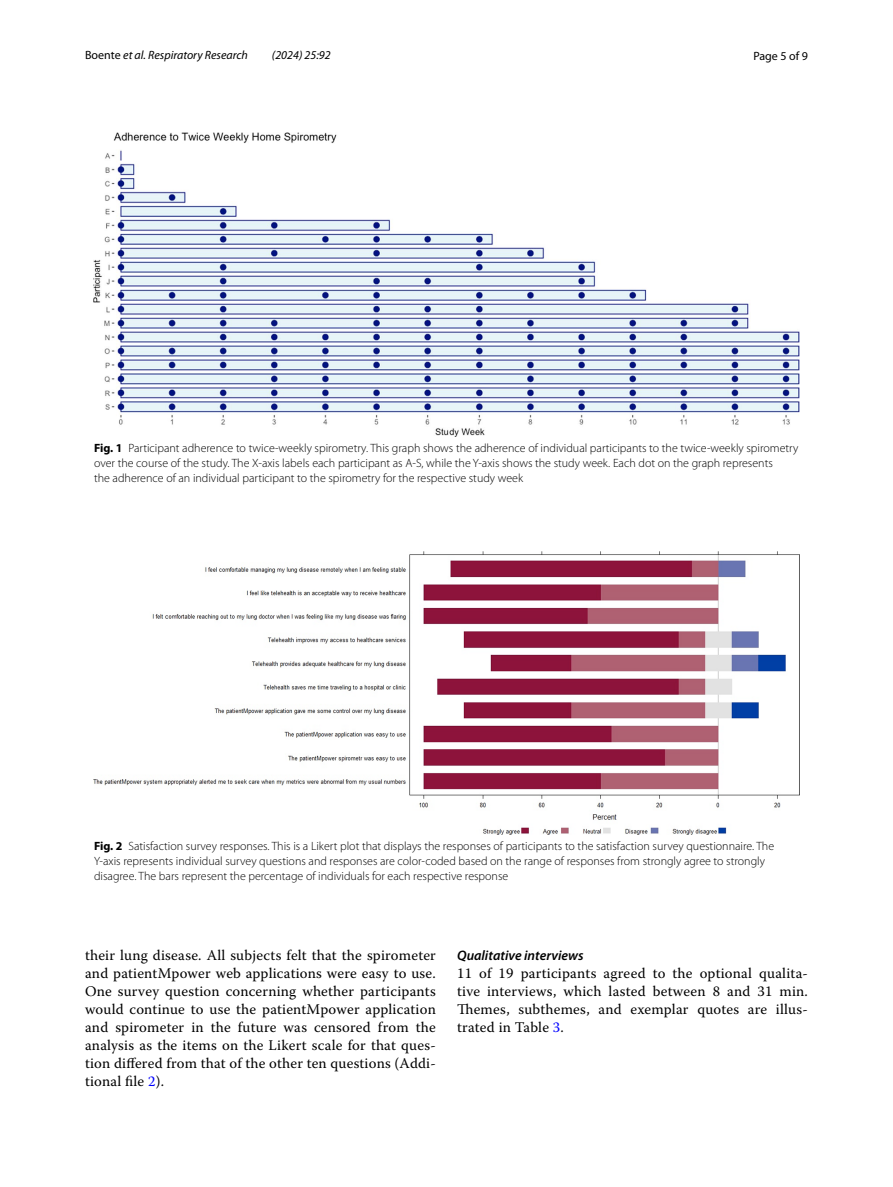
<style>
.page{position:relative;width:893px;height:1187px;background:#fff}
.page>*{position:absolute;margin:0;border:0;box-sizing:border-box;transform-origin:0 0}
.t1{font:14.7px/18px "Warnock Pro";letter-spacing:.015em;color:#000;text-align:justify}
.t2{font:italic 600 13.8px "Myriad Pro";color:#000}
.t3{font:300 12px/15px "Myriad Pro";color:#000}
.t4{font:italic 12px "Myriad Pro";color:#000}
.t5{font:12px "Myriad Pro";color:#000}
.s1{font-style:normal}
.s2{font-weight:700}
.s3{color:#00f}
</style>
<div class="page">
<img style="left:94px;top:133px;width:705px;height:303px">
<img style="left:94px;top:551px;width:705px;height:283px">
<p class="t4" style="left:85px;top:48px;width:164px"><span class="s1">Boente</span> et al. Respiratory Research</p>
<p class="t4" style="left:272px;top:48px;width:60px">(2024) 25:92</p>
<p class="t5" style="left:753px;top:48px;width:56px">Page 5 of 9</p>
<p class="t3" style="left:94px;top:440px;width:706px"><span class="s2">Fig. 1</span> Participant adherence to twice-weekly spirometry. This graph shows the adherence of individual participants to the twice-weekly spirometry over the course of the study. The X-axis labels each participant as A-S, while the Y-axis shows the study week. Each dot on the graph represents<br>the adherence of an individual participant to the spirometry for the respective study week</p>
<p class="t3" style="left:94px;top:838px;width:682px"><span class="s2">Fig. 2</span> Satisfaction survey responses. This is a Likert plot that displays the responses of participants to the satisfaction survey questionnaire. The<br>Y-axis represents individual survey questions and responses are color-coded based on the range of responses from strongly agree to strongly disagree. The bars represent the percentage of individuals for each respective response</p>
<p class="t1" style="left:85px;top:946px;width:352px">their lung disease. All subjects felt that the spirometer and patientMpower web applications were easy to use.<br>One survey question concerning whether participants would continue to use the patientMpower application and spirometer in the future was censored from the analysis as the items on the Likert scale for that ques&shy;tion differed from that of the other ten questions (Addi&shy;tional file <span class="s3">2</span>).</p>
<p class="t2" style="left:457px;top:946px;width:128px">Qualitative interviews</p>
<p class="t1" style="left:457px;top:963px;width:352px">11 of 19 participants agreed to the optional qualita&shy;tive interviews, which lasted between 8 and 31 min.<br>Themes, subthemes, and exemplar quotes are illus&shy;trated in Table <span class="s3">3</span>.</p>
</div>
